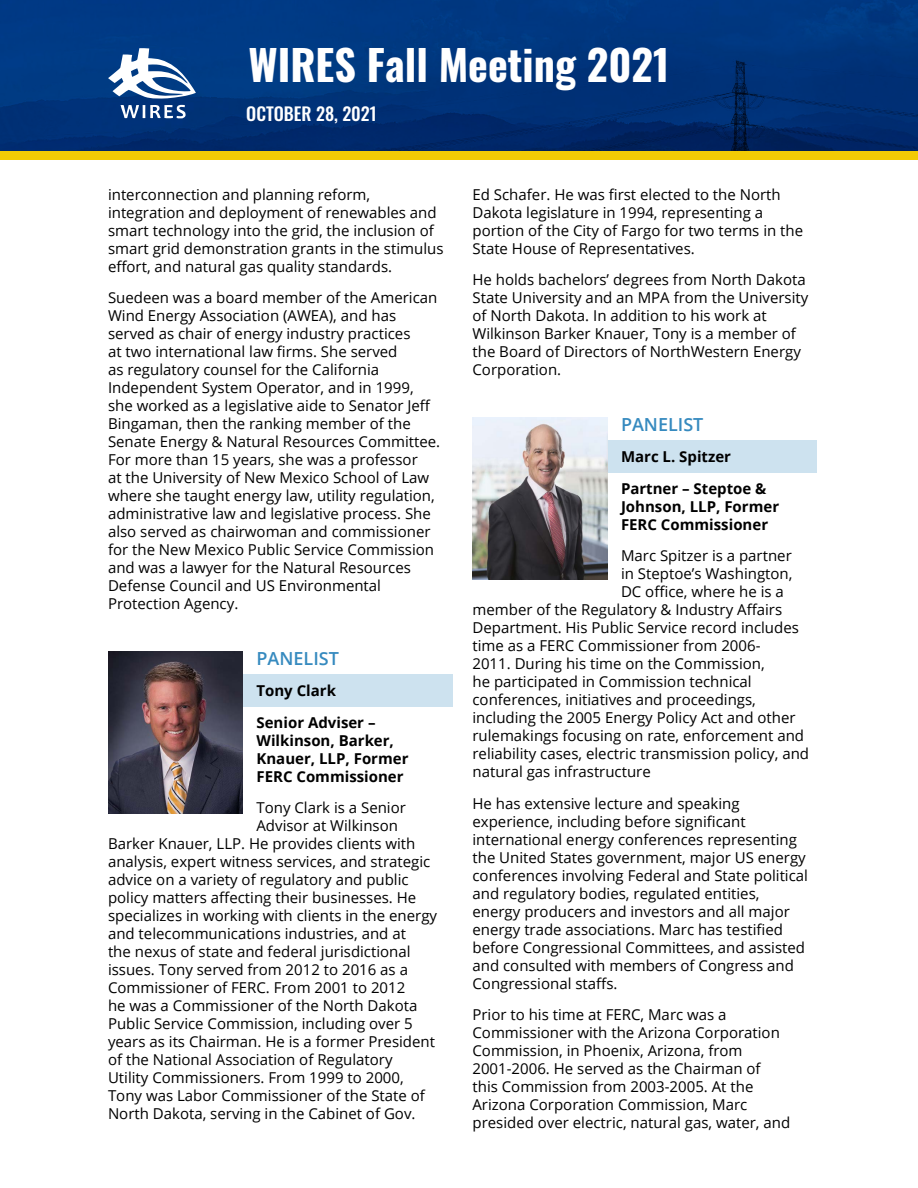
<style>
.page{position:relative;width:918px;height:1188px;background:#fff}
.page>*{position:absolute;margin:0;border:0;box-sizing:border-box;transform-origin:0 0}
.t1{font:700 42px "Oswald";color:#fff}
.t2{font:600 18px "Open Sans";color:#368abf}
.t3{font:500 18px "Oswald";color:#fff}
.t4{font:15px/18px "Open Sans";color:#000}
.t5{font:700 15px/18px "Open Sans";color:#000}
</style>
<div class="page">
<img style="left:0;top:0;width:918px;height:151px">
<div style="left:0;top:151px;width:918px;height:8px;background:#f2cb05"></div>
<svg style="left:108px;top:48px;width:88px;height:70px"></svg>
<div style="left:108px;top:674px;width:344px;height:33px;background:#cde2ef"></div>
<img style="left:108px;top:651px;width:135px;height:162px">
<div style="left:472px;top:440px;width:345px;height:33px;background:#cde2ef"></div>
<img style="left:472px;top:417px;width:136px;height:162px">
<h1 class="t1" style="left:249px;top:43px;width:422px">WIRES Fall Meeting 2021</h1>
<p class="t3" style="left:246px;top:104px;width:132px">OCTOBER 28, 2021</p>
<p class="t4" style="left:108px;top:185px;width:337px">interconnection and planning reform, integration and deployment of renewables and smart technology into the grid, the inclusion of smart grid demonstration grants in the stimulus effort, and natural gas quality standards.</p>
<p class="t4" style="left:108px;top:289px;width:334px">Suedeen was a board member of the American Wind Energy Association (AWEA), and has served as chair of energy industry practices<br>at two international law firms. She served<br>as regulatory counsel for the California Independent System Operator, and in 1999, she worked as a legislative aide to Senator Jeff Bingaman, then the ranking member of the Senate Energy &amp; Natural Resources Committee.<br>For more than 15 years, she was a professor<br>at the University of New Mexico School of Law where she taught energy law, utility regulation, administrative law and legislative process. She also served as chairwoman and commissioner for the New Mexico Public Service Commission and was a lawyer for the Natural Resources Defense Council and US Environmental Protection Agency.</p>
<p class="t2" style="left:256px;top:646px;width:84px">PANELIST</p>
<p class="t5" style="left:256px;top:675px;width:121px;line-height:31.5px">Tony Clark<br>Senior Adviser –</p>
<p class="t5" style="left:256px;top:731px;width:154px">Wilkinson, Barker,<br>Knauer, LLP, Former<br>FERC Commissioner</p>
<p class="t4" style="left:256px;top:798px;width:151px">Tony Clark is a Senior</p>
<p class="t4" style="left:256px;top:816px;width:143px">Advisor at Wilkinson</p>
<p class="t4" style="left:108px;top:834px;width:309px">Barker Knauer, LLP. He provides clients with</p>
<p class="t4" style="left:108px;top:852px;width:324px">analysis, expert witness services, and strategic</p>
<p class="t4" style="left:108px;top:870px;width:302px">advice on a variety of regulatory and public</p>
<p class="t4" style="left:108px;top:888px;width:310px">policy matters affecting their businesses. He</p>
<p class="t4" style="left:108px;top:906px;width:331px">specializes in working with clients in the energy</p>
<p class="t4" style="left:108px;top:924px;width:299px">and telecommunications industries, and at</p>
<p class="t4" style="left:108px;top:942px;width:304px">the nexus of state and federal jurisdictional</p>
<p class="t4" style="left:108px;top:960px;width:302px">issues. Tony served from 2012 to 2016 as a</p>
<p class="t4" style="left:108px;top:978px;width:299px">Commissioner of FERC. From 2001 to 2012</p>
<p class="t4" style="left:108px;top:996px;width:311px">he was a Commissioner of the North Dakota</p>
<p class="t4" style="left:108px;top:1014px;width:306px">Public Service Commission, including over 5</p>
<p class="t4" style="left:108px;top:1032px;width:329px">years as its Chairman. He is a former President</p>
<p class="t4" style="left:108px;top:1050px;width:286px">of the National Association of Regulatory</p>
<p class="t4" style="left:108px;top:1068px;width:297px">Utility Commissioners. From 1999 to 2000,</p>
<p class="t4" style="left:108px;top:1086px;width:319px">Tony was Labor Commissioner of the State of</p>
<p class="t4" style="left:108px;top:1104px;width:309px">North Dakota, serving in the Cabinet of Gov.</p>
<p class="t4" style="left:472px;top:185px;width:332px">Ed Schafer. He was first elected to the North Dakota legislature in 1994, representing a portion of the City of Fargo for two terms in the State House of Representatives.</p>
<p class="t4" style="left:472px;top:271px;width:337px">He holds bachelors’ degrees from North Dakota State University and an MPA from the University of North Dakota. In addition to his work at Wilkinson Barker Knauer, Tony is a member of the Board of Directors of NorthWestern Energy Corporation.</p>
<p class="t2" style="left:621px;top:412px;width:84px">PANELIST</p>
<p class="t5" style="left:621px;top:441px;width:147px;line-height:31.5px">Marc L. Spitzer<br>Partner – Steptoe &amp;</p>
<p class="t5" style="left:621px;top:497px;width:160px">Johnson, LLP, Former<br>FERC Commissioner</p>
<p class="t4" style="left:621px;top:546px;width:172px">Marc Spitzer is a partner</p>
<p class="t4" style="left:621px;top:564px;width:173px">in Steptoe’s Washington,</p>
<p class="t4" style="left:621px;top:582px;width:164px">DC office, where he is a</p>
<p class="t4" style="left:472px;top:600px;width:311px">member of the Regulatory &amp; Industry Affairs</p>
<p class="t4" style="left:472px;top:618px;width:328px">Department. His Public Service record includes</p>
<p class="t4" style="left:472px;top:636px;width:290px">time as a FERC Commissioner from 2006-</p>
<p class="t4" style="left:472px;top:654px;width:294px">2011. During his time on the Commission,</p>
<p class="t4" style="left:472px;top:672px;width:281px">he participated in Commission technical</p>
<p class="t4" style="left:472px;top:690px;width:285px">conferences, initiatives and proceedings,</p>
<p class="t4" style="left:472px;top:708px;width:325px">including the 2005 Energy Policy Act and other</p>
<p class="t4" style="left:472px;top:726px;width:333px">rulemakings focusing on rate, enforcement and</p>
<p class="t4" style="left:472px;top:744px;width:338px">reliability cases, electric transmission policy, and</p>
<p class="t4" style="left:472px;top:762px;width:180px">natural gas infrastructure</p>
<p class="t4" style="left:472px;top:794px;width:337px">He has extensive lecture and speaking experience, including before significant international energy conferences representing the United States government, major US energy conferences involving Federal and State political and regulatory bodies, regulated entities, energy producers and investors and all major energy trade associations. Marc has testified before Congressional Committees, and assisted and consulted with members of Congress and Congressional staffs.</p>
<p class="t4" style="left:472px;top:1005px;width:319px">Prior to his time at FERC, Marc was a Commissioner with the Arizona Corporation Commission, in Phoenix, Arizona, from 2001-2006. He served as the Chairman of<br>this Commission from 2003-2005. At the Arizona Corporation Commission, Marc presided over electric, natural gas, water, and</p>
</div>
